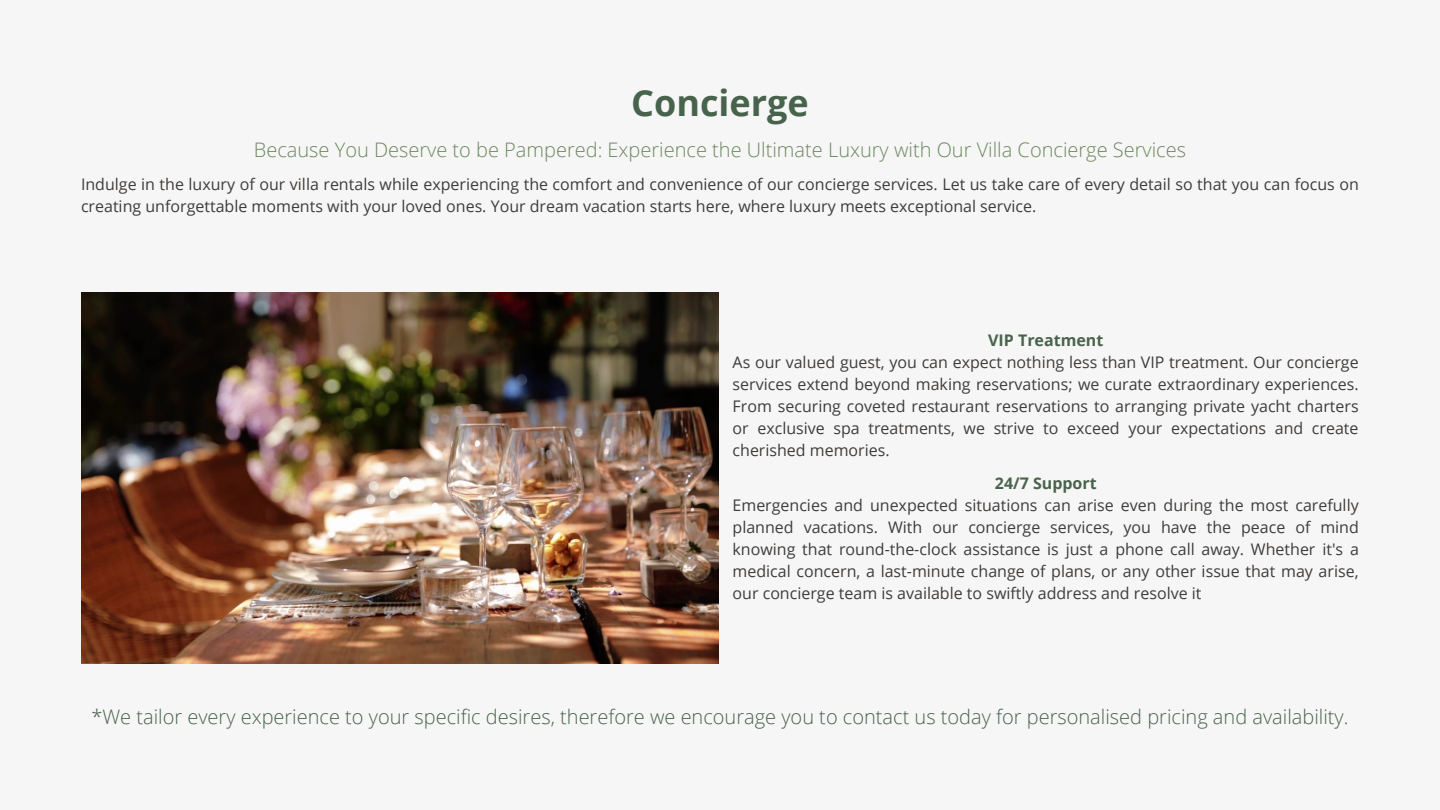
<style>
.page{position:relative;width:1440px;height:810px;background:#f7f6f6}
.page>*{position:absolute;margin:0;border:0;box-sizing:border-box;transform-origin:0 0}
.t1{font:700 36px "Open Sans";color:#48634c}
.t2{font:300 20px "Open Sans";color:#48634c}
.t3{font:300 20px "Open Sans";color:#6a885e}
.t4{font:16px/22px "Open Sans";color:#3e3d3b;text-align:justify}
.t5{font:700 16px "Open Sans";color:#48634c}
</style>
<div class="page">
<img style="left:81px;top:293px;width:637px;height:370px">
<p class="t1" style="left:631px;top:77px;width:179px">Concierge</p>
<p class="t3" style="left:254px;top:136px;width:934px">Because You Deserve to be Pampered: Experience the Ultimate Luxury with Our Villa Concierge Services</p>
<p class="t4" style="left:81px;top:173px;width:1279px">Indulge in the luxury of our villa rentals while experiencing the comfort and convenience of our concierge services. Let us take care of every detail so that you can focus on creating unforgettable moments with your loved ones. Your dream vacation starts here, where luxury meets exceptional service.</p>
<p class="t5" style="left:988px;top:329px;width:117px">VIP Treatment</p>
<p class="t4" style="left:733px;top:351px;width:628px">As our valued guest, you can expect nothing less than VIP treatment. Our concierge services extend beyond making reservations; we curate extraordinary experiences.<br>From securing coveted restaurant reservations to arranging private yacht charters or exclusive spa treatments, we strive to exceed your expectations and create cherished memories.</p>
<p class="t5" style="left:995px;top:472px;width:103px">24/7 Support</p>
<p class="t4" style="left:733px;top:494px;width:628px">Emergencies and unexpected situations can arise even during the most carefully planned vacations. With our concierge services, you have the peace of mind knowing that round-the-clock assistance is just a phone call away. Whether it's a medical concern, a last-minute change of plans, or any other issue that may arise, our concierge team is available to swiftly address and resolve it</p>
<p class="t2" style="left:91px;top:703px;width:1259px">*We tailor every experience to your specific desires, therefore we encourage you to contact us today for personalised pricing and availability.</p>
</div>
